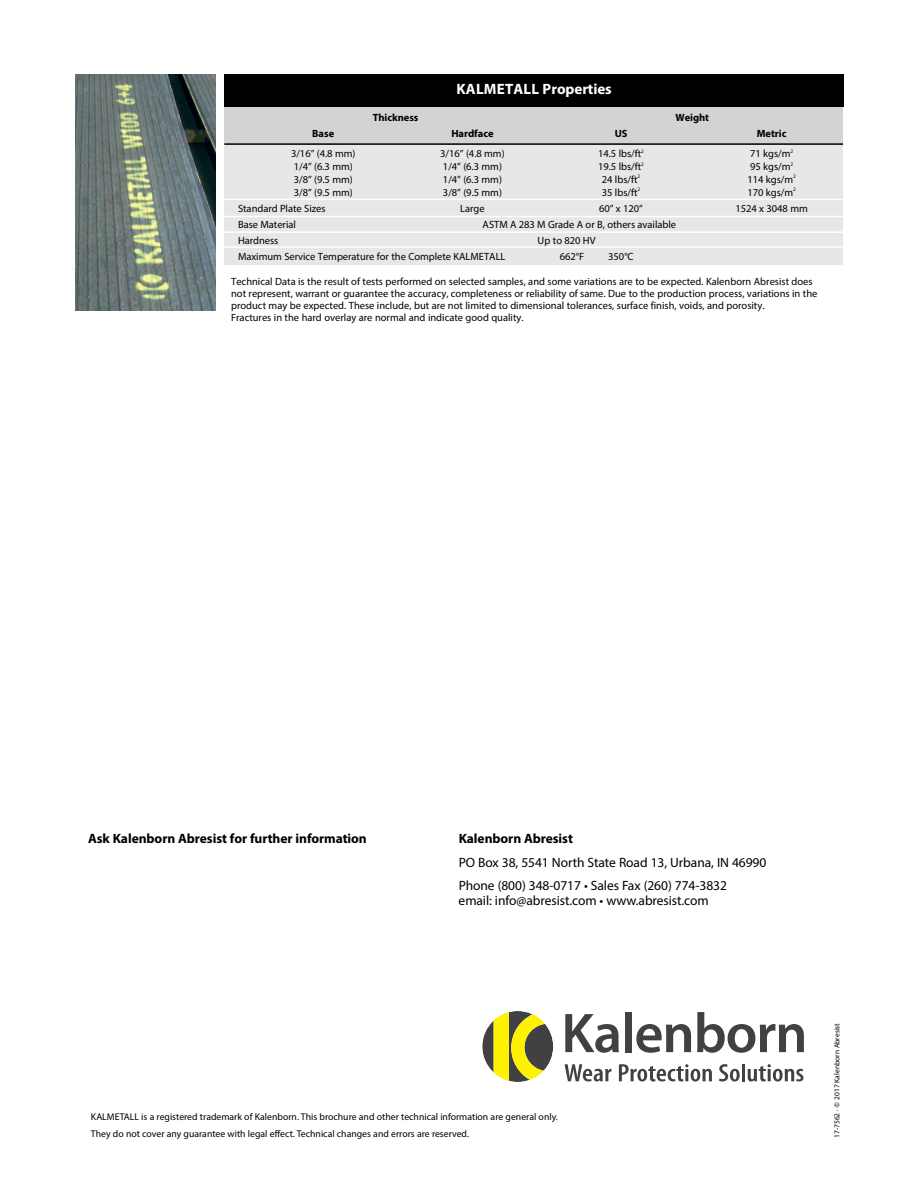
<style>
.page{position:relative;width:918px;height:1188px;background:#fff}
.page>*{position:absolute;margin:0;border:0;box-sizing:border-box;transform-origin:0 0}
.t1{font:700 15px "Myriad Pro";letter-spacing:.005em;color:#fff}
.t2{font:13.5px/23.5px "Myriad Pro";letter-spacing:-.005em;color:#000}
.t3{font:700 13.5px "Myriad Pro";letter-spacing:-.005em;color:#000}
.t4{font:10.5px/12px "Myriad Pro";color:#000}
.t5{font:700 10.5px "Myriad Pro";letter-spacing:-.005em;color:#000}
.t6{font:9.75px/17px "Myriad Pro";color:#000}
.t7{font:7.5px "Myriad Pro";color:#000}
.s1{font-family:"Universal Newswith Comm Pi"}
</style>
<div class="page">
<img style="left:75px;top:74px;width:140px;height:236px">
<svg style="left:482px;top:1011px;width:71px;height:71px"></svg>
<svg style="left:565px;top:1014px;width:54px;height:39px"></svg>
<div style="left:625px;top:1012px;width:7px;height:40px;background:#414042"></div>
<svg style="left:636px;top:1024px;width:55px;height:29px"></svg>
<svg style="left:697px;top:1012px;width:107px;height:41px"></svg>
<svg style="left:565px;top:1064px;width:47px;height:18px"></svg>
<svg style="left:619px;top:1064px;width:93px;height:18px"></svg>
<svg style="left:719px;top:1064px;width:21px;height:18px"></svg>
<hr style="left:742px;top:1064px;width:3px;height:17px;background:#414042">
<svg style="left:748px;top:1064px;width:56px;height:18px"></svg>
<div style="left:224px;top:106px;width:619px;height:39px;background:#d1d3d4"></div>
<div style="left:224px;top:145px;width:619px;height:120px;background:#e6e7e8"></div>
<div style="left:224px;top:75px;width:620px;height:32px;background:#000"></div>
<hr style="left:224px;top:231px;width:619px;height:2px;background:#fff">
<hr style="left:224px;top:216px;width:619px;height:1px;background:#fff">
<hr style="left:223px;top:199px;width:621px;height:1px;background:#fff">
<hr style="left:224px;top:143px;width:619px;height:2px;background:#000">
<hr style="left:224px;top:246px;width:619px;height:2px;background:#fff">
<h1 class="t1" style="left:457px;top:79px;width:157px">KALMETALL Properties</h1>
<p class="t5" style="left:373px;top:111px;width:47px">Thickness</p>
<p class="t5" style="left:675px;top:111px;width:35px">Weight</p>
<p class="t5" style="left:312px;top:127px;width:23px">Base</p>
<p class="t5" style="left:451px;top:127px;width:44px">Hardface</p>
<p class="t5" style="left:615px;top:127px;width:14px">US</p>
<p class="t5" style="left:757px;top:127px;width:31px">Metric</p>
<p class="t4" style="left:291px;top:148px;width:66px">3/16” (4.8 mm)</p>
<p class="t4" style="left:440px;top:148px;width:66px">3/16” (4.8 mm)</p>
<p class="t4" style="left:598px;top:148px;width:47px">14.5 lbs/ft<sup>2</sup></p>
<p class="t4" style="left:750px;top:148px;width:44px">71 kgs/m<sup>2</sup></p>
<p class="t4" style="left:294px;top:160px;width:61px">1/4” (6.3 mm)</p>
<p class="t4" style="left:443px;top:160px;width:61px">1/4” (6.3 mm)</p>
<p class="t4" style="left:598px;top:160px;width:47px">19.5 lbs/ft<sup>2</sup></p>
<p class="t4" style="left:750px;top:160px;width:44px">95 kgs/m<sup>2</sup></p>
<p class="t4" style="left:294px;top:173px;width:61px">3/8” (9.5 mm)</p>
<p class="t4" style="left:443px;top:173px;width:61px">1/4” (6.3 mm)</p>
<p class="t4" style="left:602px;top:173px;width:40px">24 lbs/ft<sup>2</sup></p>
<p class="t4" style="left:747px;top:173px;width:50px">114 kgs/m<sup>2</sup></p>
<p class="t4" style="left:294px;top:186px;width:61px">3/8” (9.5 mm)</p>
<p class="t4" style="left:443px;top:186px;width:61px">3/8” (9.5 mm)</p>
<p class="t4" style="left:602px;top:186px;width:40px">35 lbs/ft<sup>2</sup></p>
<p class="t4" style="left:747px;top:186px;width:50px">170 kgs/m<sup>2</sup></p>
<p class="t4" style="left:238px;top:202px;width:89px">Standard Plate Sizes</p>
<p class="t4" style="left:460px;top:202px;width:26px">Large</p>
<p class="t4" style="left:599px;top:202px;width:45px">60” x 120”</p>
<p class="t4" style="left:735px;top:202px;width:74px">1524 x 3048 mm</p>
<p class="t4" style="left:238px;top:218px;width:59px">Base Material</p>
<p class="t4" style="left:483px;top:218px;width:195px">ASTM A 283 M Grade A or B, others available</p>
<p class="t4" style="left:238px;top:234px;width:42px">Hardness</p>
<p class="t4" style="left:538px;top:234px;width:60px">Up to 820 HV</p>
<p class="t4" style="left:238px;top:250px;width:269px">Maximum Service Temperature for the Complete KALMETALL</p>
<p class="t4" style="left:560px;top:250px;width:26px">662°F</p>
<p class="t4" style="left:608px;top:250px;width:27px">350°C</p>
<p class="t4" style="left:231px;top:275px;width:588px">Technical Data is the result of tests performed on selected samples, and some variations are to be expected. Kalenborn Abresist does not represent, warrant or guarantee the accuracy, completeness or reliability of same. Due to the production process, variations in the product may be expected. These include, but are not limited to dimensional tolerances, surface finish, voids, and porosity.<br>Fractures in the hard overlay are normal and indicate good quality.</p>
<p class="t3" style="left:88px;top:830px;width:280px">Ask Kalenborn Abresist for further information</p>
<p class="t3" style="left:459px;top:830px;width:116px">Kalenborn Abresist</p>
<p class="t2" style="left:459px;top:850px;width:309px">PO Box 38, 5541 North State Road 13, Urbana, IN 46990<br>Phone (800) 348-0717 • Sales Fax (260) 774-3832</p>
<p class="t2" style="left:459px;top:889px;width:252px">email: info@abresist.com • www.abresist.com</p>
<p class="t6" style="left:91px;top:1108px;width:468px">KALMETALL is a registered trademark of Kalenborn. This brochure and other technical information are general only.<br>They do not cover any guarantee with legal effect. Technical changes and errors are reserved.</p>
<p class="t7" style="left:832px;top:1138px;width:116px;rotate:-90deg">17-7562 · <span class="s1">Q</span> 2017 Kalenborn Abresist</p>
</div>
